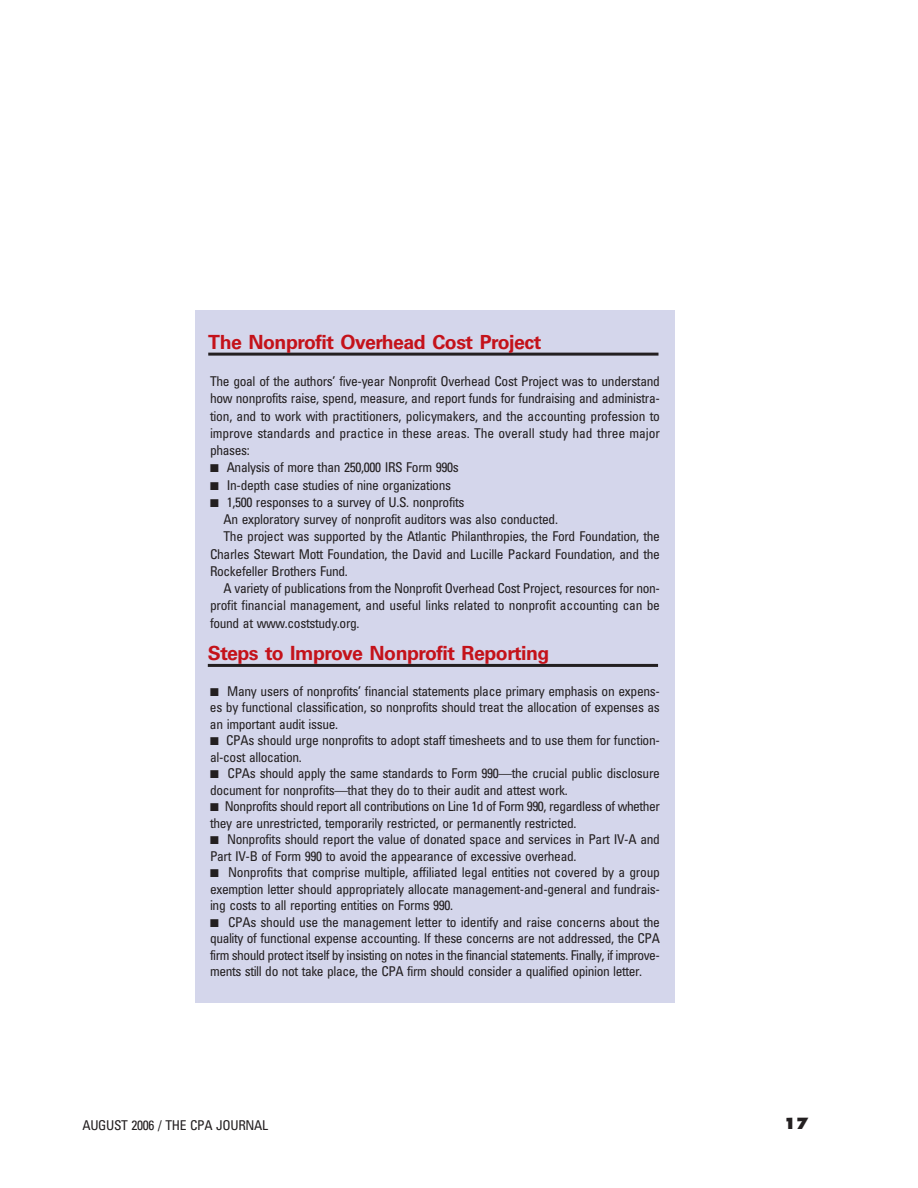
<style>
.page{position:relative;width:918px;height:1188px;background:#fff}
.page>*{position:absolute;margin:0;border:0;box-sizing:border-box;transform-origin:0 0}
.t1{font:700 19.5px "Univers";letter-spacing:-.025em;color:#c4121a}
.t2{font:800 15px "Futura";color:#231f20}
.t3{font:condensed 13.5px/16.5px "Univers";letter-spacing:-.025em;color:#231f20;text-align:justify}
</style>
<div class="page">
<div style="left:195px;top:310px;width:480px;height:693px;background:#d4d6eb"></div>
<hr style="left:208px;top:353px;width:451px;height:3px;background:#231f20">
<hr style="left:208px;top:664px;width:450px;height:3px;background:#231f20">
<h1 class="t1" style="left:208px;top:335px;width:335px">The Nonprofit Overhead Cost Project</h1>
<p class="t3" style="left:210px;top:374px;width:452px;line-height:17.2px">The goal of the authors’ five-year Nonprofit Overhead Cost Project was to understand how nonprofits raise, spend, measure, and report funds for fundraising and administra&shy;tion, and to work with practitioners, policymakers, and the accounting profession to improve standards and practice in these areas. The overall study had three major phases:</p>
<p class="t3" style="left:210px;top:461px;width:250px">■ Analysis of more than 250,000 IRS Form 990s</p>
<p class="t3" style="left:210px;top:478px;width:243px">■ In-depth case studies of nine organizations</p>
<p class="t3" style="left:210px;top:495px;width:256px">■ 1,500 responses to a survey of U.S. nonprofits</p>
<p class="t3" style="left:224px;top:512px;width:336px">An exploratory survey of nonprofit auditors was also conducted.</p>
<p class="t3" style="left:224px;top:530px;width:438px">The project was supported by the Atlantic Philanthropies, the Ford Foundation, the</p>
<p class="t3" style="left:210px;top:547px;width:452px">Charles Stewart Mott Foundation, the David and Lucille Packard Foundation, and the</p>
<p class="t3" style="left:210px;top:564px;width:139px">Rockefeller Brothers Fund.</p>
<p class="t3" style="left:224px;top:581px;width:438px">A variety of publications from the Nonprofit Overhead Cost Project, resources for non-</p>
<p class="t3" style="left:210px;top:599px;width:452px">profit financial management, and useful links related to nonprofit accounting can be</p>
<p class="t3" style="left:210px;top:616px;width:151px">found at www.coststudy.org.</p>
<h1 class="t1" style="left:208px;top:646px;width:343px">Steps to Improve Nonprofit Reporting</h1>
<p class="t3" style="left:210px;top:684px;width:451px">■ Many users of nonprofits’ financial statements place primary emphasis on expens&shy;es by functional classification, so nonprofits should treat the allocation of expenses as an important audit issue.</p>
<p class="t3" style="left:210px;top:734px;width:451px">■ CPAs should urge nonprofits to adopt staff timesheets and to use them for function&shy;al-cost allocation.</p>
<p class="t3" style="left:210px;top:767px;width:451px">■ CPAs should apply the same standards to Form 990—the crucial public disclosure document for nonprofits—that they do to their audit and attest work.</p>
<p class="t3" style="left:210px;top:800px;width:451px">■ Nonprofits should report all contributions on Line 1d of Form 990, regardless of whether they are unrestricted, temporarily restricted, or permanently restricted.</p>
<p class="t3" style="left:210px;top:833px;width:451px">■ Nonprofits should report the value of donated space and services in Part IV-A and<br>Part IV-B of Form 990 to avoid the appearance of excessive overhead.</p>
<p class="t3" style="left:210px;top:866px;width:451px">■ Nonprofits that comprise multiple, affiliated legal entities not covered by a group exemption letter should appropriately allocate management-and-general and fundrais&shy;ing costs to all reporting entities on Forms 990.</p>
<p class="t3" style="left:210px;top:915px;width:452px">■ CPAs should use the management letter to identify and raise concerns about the quality of functional expense accounting. If these concerns are not addressed, the CPA firm should protect itself by insisting on notes in the financial statements. Finally, if improve&shy;ments still do not take place, the CPA firm should consider a qualified opinion letter.</p>
<p class="t3" style="left:82px;top:1118px;width:187px">AUGUST 2006 / THE CPA JOURNAL</p>
<p class="t2" style="left:784px;top:1116px;width:26px">17</p>
</div>
